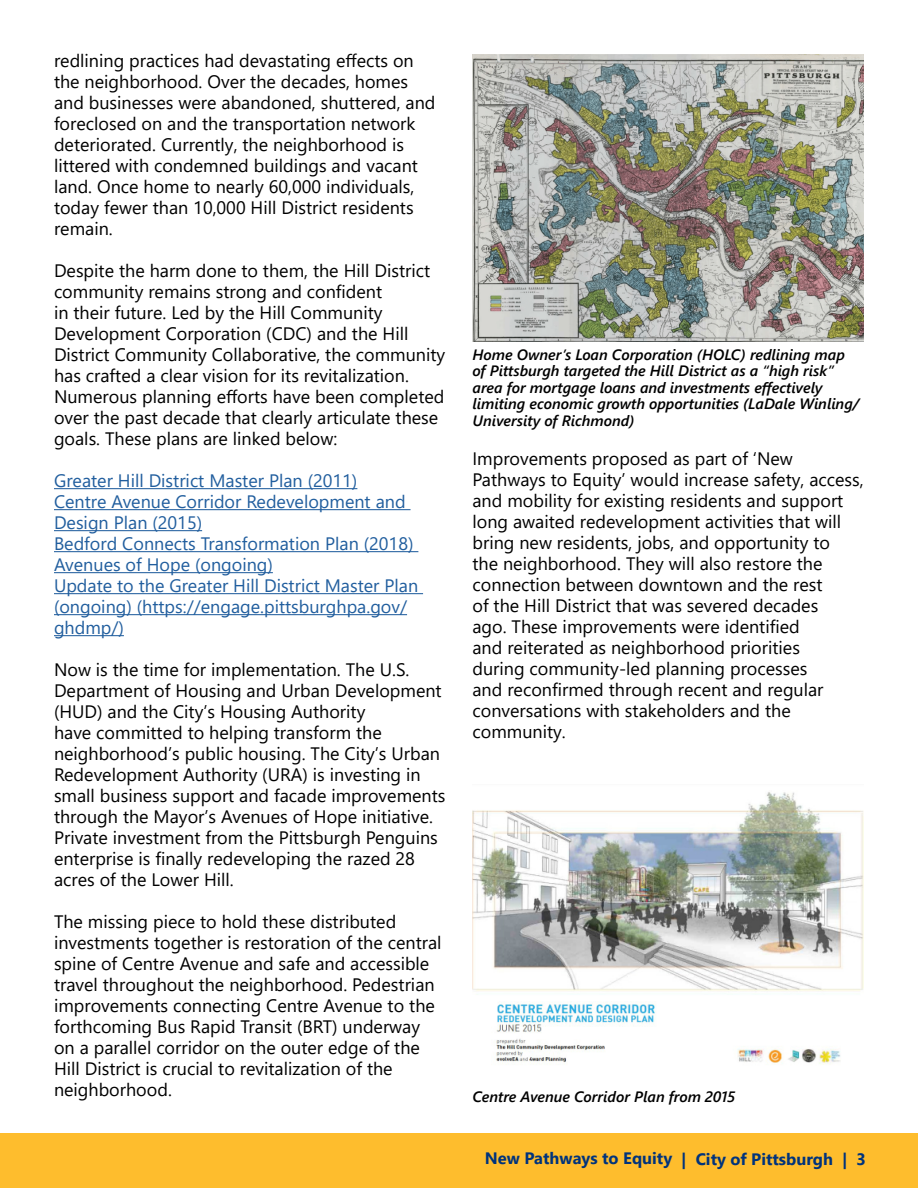
<style>
.page{position:relative;width:918px;height:1188px;background:#fff}
.page>*{position:absolute;margin:0;border:0;box-sizing:border-box;transform-origin:0 0}
.t1{font:18px/21px "Segoe UI";color:#000}
.t2{font:18px/21px "Segoe UI";color:#215e9e}
.t3{font:700 16.5px "Segoe UI";color:#00337c}
.t4{font:italic 600 15px/16.5px "Segoe UI";color:#000}
</style>
<div class="page">
<div style="left:0;top:1134px;width:918px;height:54px;background:#febd2d"></div>
<img style="left:472px;top:54px;width:392px;height:287px">
<hr style="left:54px;top:488px;width:303px;height:1px;background:#215e9e">
<hr style="left:54px;top:509px;width:357px;height:1px;background:#215e9e">
<hr style="left:54px;top:530px;width:148px;height:1px;background:#215e9e">
<hr style="left:54px;top:551px;width:364px;height:1px;background:#215e9e">
<hr style="left:54px;top:572px;width:219px;height:1px;background:#215e9e">
<hr style="left:54px;top:593px;width:369px;height:1px;background:#215e9e">
<hr style="left:54px;top:614px;width:353px;height:1px;background:#215e9e">
<hr style="left:54px;top:635px;width:70px;height:1px;background:#215e9e">
<img style="left:473px;top:792px;width:390px;height:273px">
<p class="t1" style="left:54px;top:49px;width:383px">redlining practices had devastating effects on the neighborhood. Over the decades, homes and businesses were abandoned, shuttered, and foreclosed on and the transportation network deteriorated. Currently, the neighborhood is littered with condemned buildings and vacant land. Once home to nearly 60,000 individuals, today fewer than 10,000 Hill District residents remain.</p>
<p class="t1" style="left:54px;top:259px;width:393px">Despite the harm done to them, the Hill District community remains strong and confident<br>in their future. Led by the Hill Community Development Corporation (CDC) and the Hill District Community Collaborative, the community has crafted a clear vision for its revitalization.<br>Numerous planning efforts have been completed over the past decade that clearly articulate these goals. These plans are linked below:</p>
<p class="t2" style="left:54px;top:469px;width:366px">Greater Hill District Master Plan (2011)<br>Centre Avenue Corridor Redevelopment and Design Plan (2015)<br>Bedford Connects Transformation Plan (2018)<br>Avenues of Hope (ongoing)<br>Update to the Greater Hill District Master Plan (ongoing) (https://engage.pittsburghpa.gov/ ghdmp/)</p>
<p class="t1" style="left:54px;top:658px;width:393px">Now is the time for implementation. The U.S.<br>Department of Housing and Urban Development (HUD) and the City’s Housing Authority<br>have committed to helping transform the neighborhood’s public housing. The City’s Urban Redevelopment Authority (URA) is investing in small business support and facade improvements through the Mayor’s Avenues of Hope initiative.<br>Private investment from the Pittsburgh Penguins enterprise is finally redeveloping the razed 28 acres of the Lower Hill.</p>
<p class="t1" style="left:54px;top:910px;width:389px">The missing piece to hold these distributed investments together is restoration of the central spine of Centre Avenue and safe and accessible travel throughout the neighborhood. Pedestrian improvements connecting Centre Avenue to the forthcoming Bus Rapid Transit (BRT) underway on a parallel corridor on the outer edge of the Hill District is crucial to revitalization of the neighborhood.</p>
<p class="t4" style="left:472px;top:344px;width:388px">Home Owner’s Loan Corporation (HOLC) redlining map of Pittsburgh targeted the Hill District as a “high risk” area for mortgage loans and investments effectively limiting economic growth opportunities (LaDale Winling/ University of Richmond)</p>
<p class="t1" style="left:472px;top:447px;width:393px">Improvements proposed as part of ‘New Pathways to Equity’ would increase safety, access, and mobility for existing residents and support long awaited redevelopment activities that will bring new residents, jobs, and opportunity to<br>the neighborhood. They will also restore the connection between downtown and the rest<br>of the Hill District that was severed decades<br>ago. These improvements were identified<br>and reiterated as neighborhood priorities<br>during community-led planning processes<br>and reconfirmed through recent and regular conversations with stakeholders and the community.</p>
<p class="t4" style="left:472px;top:1086px;width:264px">Centre Avenue Corridor Plan from 2015</p>
<p class="t3" style="left:352px;top:1143px;width:268px">RAISing the Hill: Infrastructure for</p>
<p class="t3" style="left:681px;top:1143px;width:186px">| City of Pittsburgh | 3</p>
<p class="t3" style="left:485px;top:1143px;width:189px">New Pathways to Equity</p>
</div>
